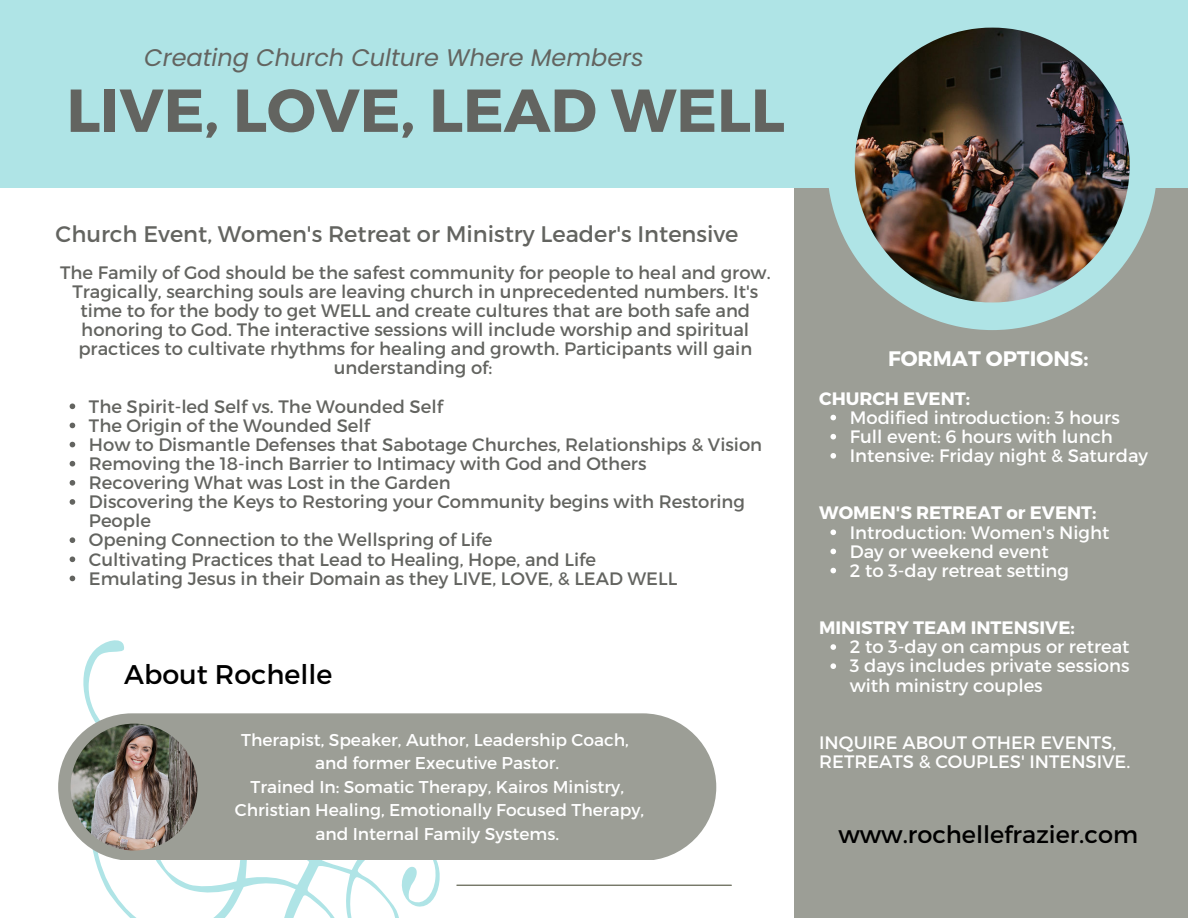
<style>
.page{position:relative;width:1188px;height:918px;background:#fff}
.page>*{position:absolute;margin:0;border:0;box-sizing:border-box;transform-origin:0 0}
.t1{font:700 60.45px "Montserrat";color:#636460}
.t2{font:27px "Montserrat";color:#000}
.t3{font:italic 24px "Poppins";color:#636460}
.t4{font:24px "Montserrat";color:#000}
.t5{font:22.5px "Montserrat";color:#636460}
.t6{font:700 21px "Montserrat";color:#fff}
.t7{font:18px/19.2px "Montserrat";color:#636460}
.t8{font:18px/19.2px "Montserrat";color:#fff}
.t9{font:700 18px "Montserrat";color:#fff}
.t10{font:17.1px/23.7px "Montserrat";color:#fff;text-align:center}
</style>
<div class="page">
<svg style="left:83px;top:640px;width:357px;height:278px"></svg>
<hr style="left:457px;top:885px;width:274px;height:1px;background:#515440">
<div style="left:794px;top:0;width:394px;height:918px;background:#9c9e96"></div>
<div style="left:0;top:0;width:1188px;height:188px;background:#afe4e6"></div>
<svg style="left:829px;top:27px;width:327px;height:303px;fill:#afe4e6"></svg>
<img style="left:855px;top:28px;width:275px;height:275px">
<div style="left:58px;top:713px;width:658px;height:147px;background:#9c9e96;border-radius:74px"></div>
<img style="left:71px;top:724px;width:127px;height:127px">
<svg style="left:70px;top:404px;width:5px;height:5px"></svg>
<svg style="left:70px;top:423px;width:5px;height:5px"></svg>
<svg style="left:70px;top:442px;width:5px;height:5px"></svg>
<svg style="left:70px;top:461px;width:5px;height:6px"></svg>
<svg style="left:70px;top:480px;width:5px;height:6px"></svg>
<svg style="left:70px;top:499px;width:5px;height:6px"></svg>
<svg style="left:70px;top:537px;width:5px;height:6px"></svg>
<svg style="left:70px;top:557px;width:5px;height:5px"></svg>
<svg style="left:70px;top:576px;width:5px;height:5px"></svg>
<svg style="left:830px;top:415px;width:6px;height:5px"></svg>
<svg style="left:830px;top:434px;width:6px;height:5px"></svg>
<svg style="left:830px;top:453px;width:6px;height:6px"></svg>
<svg style="left:830px;top:529px;width:6px;height:6px"></svg>
<svg style="left:830px;top:549px;width:6px;height:5px"></svg>
<svg style="left:830px;top:568px;width:6px;height:5px"></svg>
<svg style="left:830px;top:644px;width:6px;height:6px"></svg>
<svg style="left:830px;top:663px;width:6px;height:6px"></svg>
<h3 class="t3" style="left:144px;top:41px;width:501px">Creating Church Culture Where Members</h3>
<h1 class="t1" style="left:66px;top:71px;width:720px">LIVE, LOVE, LEAD WELL</h1>
<p class="t5" style="left:56px;top:219px;width:684px">Church Event, Women's Retreat or Ministry Leader's Intensive</p>
<p class="t7" style="left:60px;top:262px;width:712px;text-align:center">The Family of God should be the safest community for people to heal and grow.<br>Tragically, searching souls are leaving church in unprecedented numbers. It's time to for the body to get WELL and create cultures that are both safe and honoring to God. The interactive sessions will include worship and spiritual practices to cultivate rhythms for healing and growth. Participants will gain understanding of:</p>
<p class="t7" style="left:89px;top:396px;width:675px">The Spirit-led Self vs. The Wounded Self<br>The Origin of the Wounded Self<br>How to Dismantle Defenses that Sabotage Churches, Relationships &amp; Vision Removing the 18-inch Barrier to Intimacy with God and Others<br>Recovering What was Lost in the Garden<br>Discovering the Keys to Restoring your Community begins with Restoring People<br>Opening Connection to the Wellspring of Life<br>Cultivating Practices that Lead to Healing, Hope, and Life<br>Emulating Jesus in their Domain as they LIVE, LOVE, &amp; LEAD WELL</p>
<h2 class="t2" style="left:124px;top:657px;width:210px">About Rochelle</h2>
<p class="t10" style="left:235px;top:727px;width:411px">Therapist, Speaker, Author, Leadership Coach, and former Executive Pastor.<br>Trained In: Somatic Therapy, Kairos Ministry, Christian Healing, Emotionally Focused Therapy, and Internal Family Systems.</p>
<p class="t6" style="left:888px;top:345px;width:202px">FORMAT OPTIONS:</p>
<p class="t9" style="left:819px;top:387px;width:152px">CHURCH EVENT:</p>
<p class="t8" style="left:850px;top:407px;width:300px">Modified introduction: 3 hours<br>Full event: 6 hours with lunch<br>Intensive: Friday night &amp; Saturday</p>
<p class="t9" style="left:819px;top:501px;width:279px">WOMEN'S RETREAT or EVENT:</p>
<p class="t8" style="left:850px;top:522px;width:261px">Introduction: Women's Night<br>Day or weekend event<br>2 to 3-day retreat setting</p>
<p class="t9" style="left:819px;top:616px;width:257px">MINISTRY TEAM INTENSIVE:</p>
<p class="t8" style="left:850px;top:636px;width:281px;text-align:justify">2 to 3-day on campus or retreat 3 days includes private sessions with ministry couples</p>
<p class="t8" style="left:819px;top:732px;width:313px">INQUIRE ABOUT OTHER EVENTS,<br>RETREATS &amp; COUPLES' INTENSIVE.</p>
<h3 class="t4" style="left:838px;top:818px;width:301px">www.rochellefrazier.com</h3>
</div>
